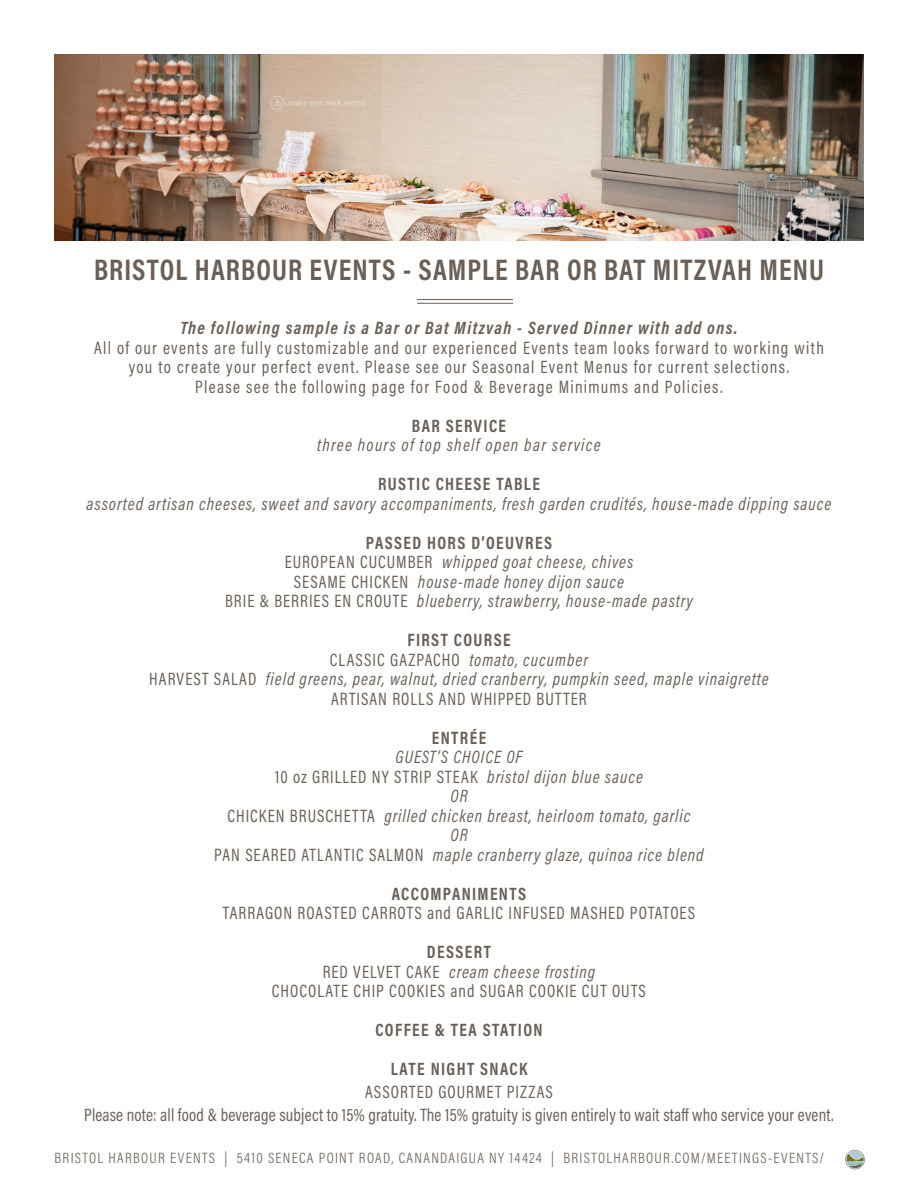
<style>
.page{position:relative;width:918px;height:1188px;background:#fff}
.page>*{position:absolute;margin:0;border:0;box-sizing:border-box;transform-origin:0 0}
.t1{font:700 30px "Acumin Pro Cond";letter-spacing:.04em;color:#6a6058;scale:.95 1}
.t2{font:italic 18px "Acumin Pro Cond";letter-spacing:.06em;color:#6a6058;scale:.95 1}
.t3{font:18px/19.5px "Acumin Pro Cond";letter-spacing:.07em;color:#6a6058;text-align:center;scale:.95 1}
.t4{font:700 18px "Acumin Pro Cond";letter-spacing:.08em;color:#6a6058;scale:.95 1}
.t5{font:18px "Acumin Pro Cond";letter-spacing:.01em;color:#6a6058;scale:.95 1}
.t6{font:italic 700 18px "Acumin Pro Cond";letter-spacing:.085em;color:#6a6058;scale:.95 1}
.t7{font:italic 18px "Acumin Pro Cond";letter-spacing:.08em;color:#6a6058;scale:.95 1}
.t8{font:300 15px "Acumin Pro Cond";letter-spacing:.085em;color:#6a6058}
.s1{font-style:normal}
.s2{font-style:italic}
</style>
<div class="page">
<svg style="left:845px;top:1150px;width:20px;height:19px"></svg>
<hr style="left:417px;top:299px;width:96px;height:1px;background:#6a6058">
<hr style="left:417px;top:303px;width:96px;height:1px;background:#6a6058">
<img style="left:54px;top:54px;width:810px;height:187px">
<p class="t1" style="left:94px;top:250px;width:770px">BRISTOL HARBOUR EVENTS - SAMPLE BAR OR BAT MITZVAH MENU</p>
<p class="t6" style="left:180px;top:316px;width:588px">The following sample is a Bar or Bat Mitzvah - Served Dinner with add ons.</p>
<p class="t3" style="left:94px;top:337px;width:770px">All of our events are fully customizable and our experienced Events team looks forward to working with you to create your perfect event. Please see our Seasonal Event Menus for current selections.</p>
<p class="t3" style="left:195px;top:376px;width:557px">Please see the following page for Food &amp; Beverage Minimums and Policies.</p>
<p class="t4" style="left:412px;top:414px;width:101px">BAR SERVICE</p>
<p class="t7" style="left:317px;top:433px;width:300px">three hours of top shelf open bar service</p>
<p class="t4" style="left:378px;top:472px;width:172px">RUSTIC CHEESE TABLE</p>
<p class="t2" style="left:87px;top:492px;width:785px">assorted artisan cheeses, sweet and savory accompaniments, fresh garden crudités, house-made dipping sauce</p>
<p class="t4" style="left:366px;top:531px;width:197px">PASSED HORS D’OEUVRES</p>
<p class="t2" style="left:285px;top:550px;width:368px"><span class="s1">EUROPEAN CUCUMBER</span> whipped goat cheese, chives</p>
<p class="t2" style="left:294px;top:570px;width:349px"><span class="s1">SESAME CHICKEN</span> house-made honey dijon sauce</p>
<p class="t2" style="left:225px;top:589px;width:494px"><span class="s1">BRIE &amp; BERRIES EN CROUTE</span> blueberry, strawberry, house-made pastry</p>
<p class="t4" style="left:407px;top:628px;width:110px">FIRST COURSE</p>
<p class="t3" style="left:330px;top:649px;width:273px">CLASSIC GAZPACHO <span class="s2">tomato, cucumber</span></p>
<p class="t2" style="left:149px;top:667px;width:654px"><span class="s1">HARVEST SALAD</span> field greens, pear, walnut, dried cranberry, pumpkin seed, maple vinaigrette</p>
<p class="t3" style="left:331px;top:688px;width:271px">ARTISAN ROLLS AND WHIPPED BUTTER</p>
<p class="t4" style="left:432px;top:726px;width:59px">ENTRÉE</p>
<p class="t2" style="left:396px;top:745px;width:135px">GUEST’S CHOICE OF</p>
<p class="t3" style="left:275px;top:766px;width:389px">10 oz GRILLED NY STRIP STEAK <span class="s2">bristol dijon blue sauce</span></p>
<p class="t2" style="left:450px;top:784px;width:20px">OR</p>
<p class="t2" style="left:228px;top:804px;width:489px"><span class="s1">CHICKEN BRUSCHETTA</span> grilled chicken breast, heirloom tomato, garlic</p>
<p class="t2" style="left:450px;top:823px;width:20px">OR</p>
<p class="t2" style="left:214px;top:843px;width:517px"><span class="s1">PAN SEARED ATLANTIC SALMON</span> maple cranberry glaze, quinoa rice blend</p>
<p class="t4" style="left:392px;top:882px;width:143px">ACCOMPANIMENTS</p>
<p class="t3" style="left:223px;top:903px;width:499px">TARRAGON ROASTED CARROTS and GARLIC INFUSED MASHED POTATOES</p>
<p class="t4" style="left:427px;top:940px;width:69px">DESSERT</p>
<p class="t2" style="left:323px;top:960px;width:288px"><span class="s1">RED VELVET CAKE</span> cream cheese frosting</p>
<p class="t3" style="left:272px;top:981px;width:395px">CHOCOLATE CHIP COOKIES and SUGAR COOKIE CUT OUTS</p>
<p class="t4" style="left:375px;top:1018px;width:177px">COFFEE &amp; TEA STATION</p>
<p class="t4" style="left:391px;top:1057px;width:145px">LATE NIGHT SNACK</p>
<p class="t3" style="left:365px;top:1081px;width:199px">ASSORTED GOURMET PIZZAS</p>
<p class="t5" style="left:84px;top:1103px;width:790px">Please note: all food &amp; beverage subject to 15% gratuity. The 15% gratuity is given entirely to wait staff who service your event.</p>
<p class="t8" style="left:55px;top:1148px;width:771px">BRISTOL HARBOUR EVENTS | 5410 SENECA POINT ROAD, CANANDAIGUA NY 14424 | BRISTOLHARBOUR.COM/MEETINGS-EVENTS/</p>
</div>
